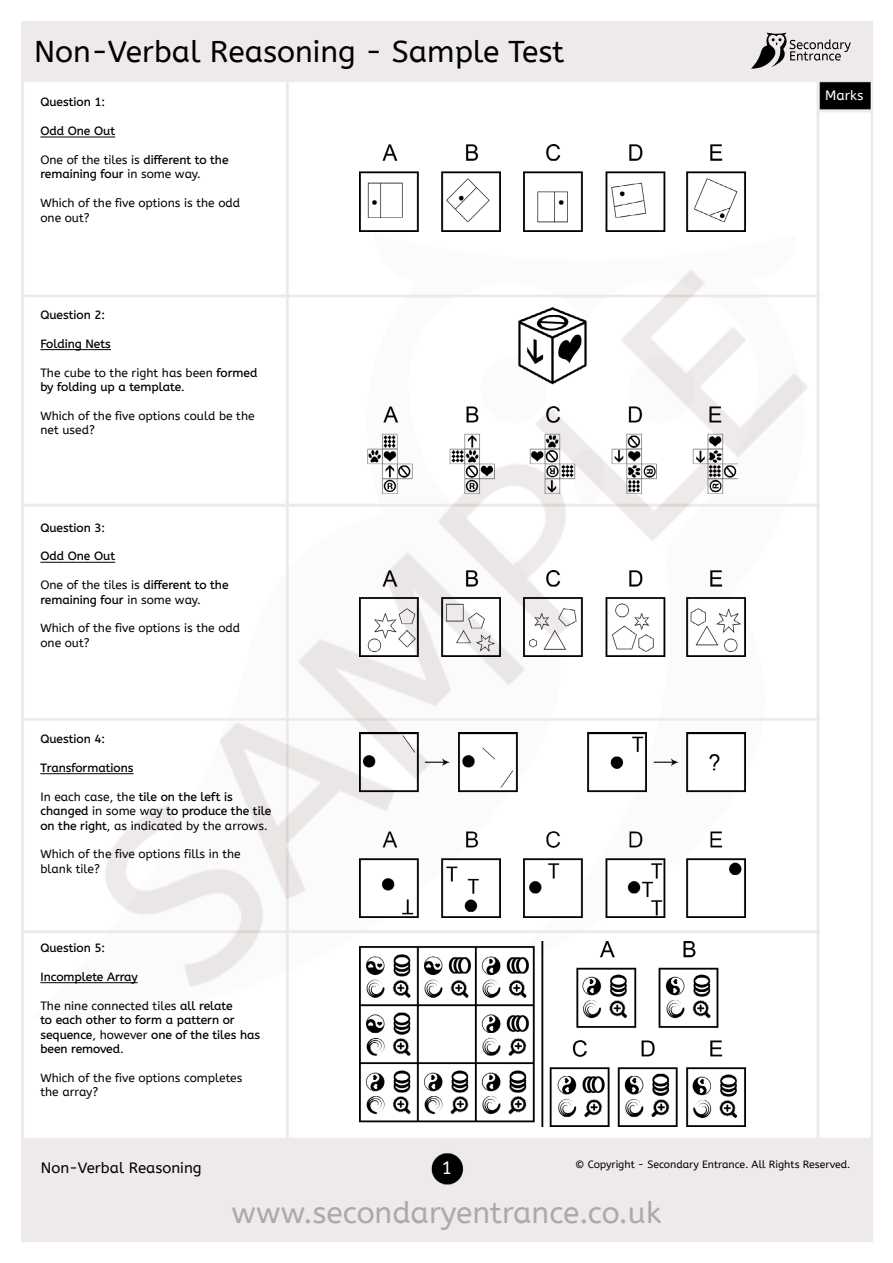
<style>
.page{position:relative;width:893px;height:1263px;background:#fff}
.page>*{position:absolute;margin:0;border:0;box-sizing:border-box;transform-origin:0 0}
.t1{font:30px "A Bee Zee";color:#000}
.t2{font:30px "A Bee Zee";color:#aaaaab}
.t3{font:18px "A Bee Zee";color:#fbfbfb}
.t4{font:15px "A Bee Zee";color:#000}
.t5{font:13.5px "A Bee Zee";color:#fff}
.t6{font:12px/14.4px "A Bee Zee";color:#000}
.t7{font:12px/14.4px "A Bee Zee 1 1";color:#000}
.t8{font:10.5px "A Bee Zee";color:#000}
.s1{font-family:"A Bee Zee 1 1"}
.s2{font-family:"A Bee Zee"}
</style>
<div class="page">
<img style="left:22px;top:21px;width:850px;height:1221px">
<h1 class="t1" style="left:34px;top:34px;width:532px">Non-Verbal Reasoning - Sample Test</h1>
<p class="t7" style="left:40px;top:95px;width:66px">Question 1:</p>
<p class="t7" style="left:40px;top:124px;width:76px">Odd One Out</p>
<p class="t6" style="left:40px;top:153px;width:190px">One of the tiles is <span class="s1">different to the</span></p>
<p class="t7" style="left:40px;top:167px;width:162px">remaining four <span class="s2">in some way.</span></p>
<p class="t6" style="left:40px;top:196px;width:201px">Which of the five options is the odd one out?</p>
<p class="t7" style="left:40px;top:308px;width:66px">Question 2:</p>
<p class="t7" style="left:40px;top:337px;width:72px">Folding Nets</p>
<p class="t6" style="left:40px;top:365px;width:218px">The cube to the right has been <span class="s1">formed</span></p>
<p class="t7" style="left:40px;top:380px;width:146px">by folding up a template<span class="s2">.</span></p>
<p class="t6" style="left:40px;top:409px;width:216px">Which of the five options could be the net used?</p>
<p class="t7" style="left:40px;top:520px;width:66px">Question 3:</p>
<p class="t7" style="left:40px;top:549px;width:76px">Odd One Out</p>
<p class="t6" style="left:40px;top:578px;width:190px">One of the tiles is <span class="s1">different to the</span></p>
<p class="t7" style="left:40px;top:592px;width:162px">remaining four <span class="s2">in some way.</span></p>
<p class="t6" style="left:40px;top:621px;width:201px">Which of the five options is the odd one out?</p>
<p class="t7" style="left:40px;top:732px;width:66px">Question 4:</p>
<p class="t7" style="left:40px;top:761px;width:95px">Transformations</p>
<p class="t7" style="left:40px;top:789px;width:232px"><span class="s2">In each case, the</span> tile on the left is changed <span class="s2">in some way</span> to produce the tile</p>
<p class="t6" style="left:40px;top:818px;width:229px"><span class="s1">on the right</span>, as indicated by the arrows.</p>
<p class="t6" style="left:40px;top:847px;width:202px">Which of the five options fills in the blank tile?</p>
<p class="t7" style="left:40px;top:941px;width:66px">Question 5:</p>
<p class="t7" style="left:40px;top:970px;width:99px">Incomplete Array</p>
<p class="t6" style="left:40px;top:998px;width:194px">The nine connected tiles <span class="s1">all relate</span></p>
<p class="t7" style="left:40px;top:1013px;width:221px">to each other to form a pattern or sequence<span class="s2">, however</span> one of the tiles has been removed<span class="s2">.</span></p>
<p class="t6" style="left:40px;top:1070px;width:203px">Which of the five options completes the array?</p>
<p class="t5" style="left:825px;top:87px;width:40px">Marks</p>
<p class="t4" style="left:41px;top:1159px;width:162px">Non-Verbal Reasoning</p>
<h2 class="t3" style="left:441px;top:1157px;width:12px">1</h2>
<p class="t8" style="left:575px;top:1159px;width:277px">© Copyright - Secondary Entrance. All Rights Reserved.</p>
<h1 class="t2" style="left:232px;top:1195px;width:431px">www.secondaryentrance.co.uk</h1>
</div>
